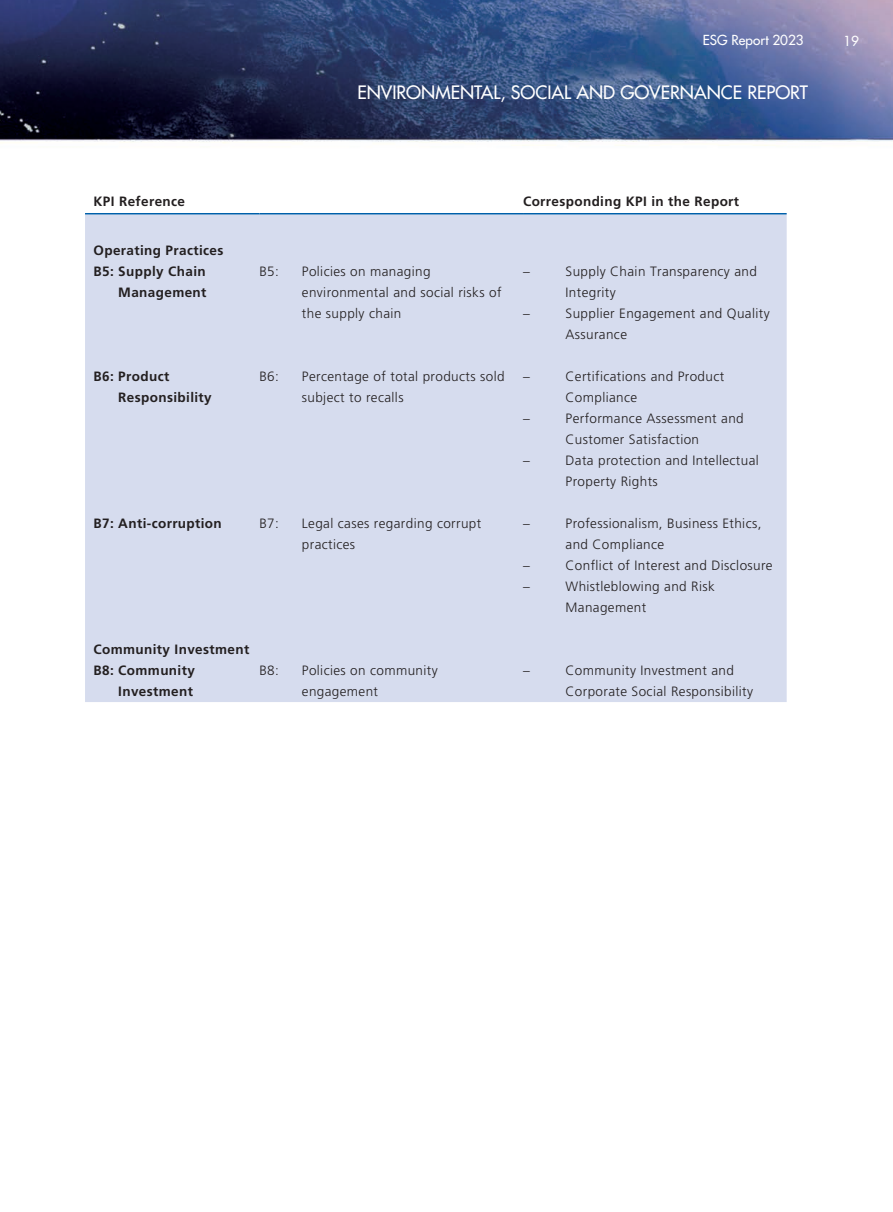
<style>
.page{position:relative;width:893px;height:1212px;background:#fff}
.page>*{position:absolute;margin:0;border:0;box-sizing:border-box;transform-origin:0 0}
.t1{font:500 18px "Futura Std";color:#fff}
._00_Body_text{font:300 13.5px/21px "Frutiger LT Std";letter-spacing:.03em;color:#231f20}
._50_Table_Body{font:300 13.5px/21px "Frutiger LT Std";letter-spacing:.03em;color:#231f20}
._50_Table_Body-2{font:700 13.5px/21px "Frutiger LT Std";letter-spacing:.03em;color:#231f20;text-align:right}
.t2{font:500 13.5px "Futura Std";color:#fff}
</style>
<div class="page">
<img style="left:0;top:0;width:893px;height:146px">
<div style="left:85px;top:214px;width:702px;height:488px;background:#d6dcee"></div>
<hr style="left:85px;top:213px;width:174px;height:1px;background:#0060aa">
<hr style="left:259px;top:213px;width:264px;height:1px;background:#0060aa">
<hr style="left:523px;top:213px;width:264px;height:1px;background:#0060aa">
<p class="t2" style="left:703px;top:32px;width:102px">ESG Report 2023</p>
<p class="t2" style="left:843px;top:33px;width:17px">19</p>
<h1 class="t1" style="left:357px;top:81px;width:452px">ENVIRONMENTAL, SOCIAL AND GOVERNANCE REPORT</h1>
<p class="_50_Table_Body-2" style="left:94px;top:191px;width:93px">KPI Reference</p>
<p class="_50_Table_Body-2" style="left:523px;top:191px;width:218px">Corresponding KPI in the Report</p>
<p class="_50_Table_Body-2" style="left:94px;top:240px;width:131px">Operating Practices</p>
<p class="_50_Table_Body-2" style="left:94px;top:261px;width:114px">B5: Supply Chain<br>Management</p>
<p class="_50_Table_Body" style="left:259px;top:261px;width:21px">B5:</p>
<p class="_50_Table_Body" style="left:302px;top:261px;width:201px">Policies on managing environmental and social risks of the supply chain</p>
<p class="_00_Body_text" style="left:523px;top:261px;width:8px">–</p>
<p class="_00_Body_text" style="left:566px;top:261px;width:193px">Supply Chain Transparency and<br>Integrity</p>
<p class="_00_Body_text" style="left:523px;top:303px;width:8px">–</p>
<p class="_00_Body_text" style="left:566px;top:303px;width:206px">Supplier Engagement and Quality<br>Assurance</p>
<p class="_50_Table_Body-2" style="left:118px;top:366px;width:95px;text-align:left;text-indent:-25px">B6: Product<br>Responsibility</p>
<p class="_50_Table_Body" style="left:259px;top:366px;width:21px">B6:</p>
<p class="_50_Table_Body" style="left:302px;top:366px;width:204px">Percentage of total products sold subject to recalls</p>
<p class="_00_Body_text" style="left:523px;top:366px;width:8px">–</p>
<p class="_00_Body_text" style="left:566px;top:366px;width:160px">Certifications and Product<br>Compliance</p>
<p class="_00_Body_text" style="left:523px;top:408px;width:8px">–</p>
<p class="_00_Body_text" style="left:566px;top:408px;width:180px">Performance Assessment and<br>Customer Satisfaction</p>
<p class="_00_Body_text" style="left:523px;top:450px;width:8px">–</p>
<p class="_00_Body_text" style="left:566px;top:450px;width:195px">Data protection and Intellectual<br>Property Rights</p>
<p class="_50_Table_Body-2" style="left:94px;top:513px;width:130px">B7: Anti-corruption</p>
<p class="_50_Table_Body" style="left:259px;top:513px;width:21px">B7:</p>
<p class="_50_Table_Body" style="left:302px;top:513px;width:181px">Legal cases regarding corrupt practices</p>
<p class="_00_Body_text" style="left:523px;top:513px;width:8px">–</p>
<p class="_00_Body_text" style="left:566px;top:513px;width:197px">Professionalism, Business Ethics, and Compliance</p>
<p class="_00_Body_text" style="left:523px;top:555px;width:8px">–</p>
<p class="_00_Body_text" style="left:566px;top:555px;width:209px">Conflict of Interest and Disclosure</p>
<p class="_00_Body_text" style="left:523px;top:576px;width:8px">–</p>
<p class="_00_Body_text" style="left:566px;top:576px;width:151px">Whistleblowing and Risk<br>Management</p>
<p class="_50_Table_Body-2" style="left:94px;top:639px;width:157px">Community Investment</p>
<p class="_50_Table_Body-2" style="left:94px;top:660px;width:103px">B8: Community<br>Investment</p>
<p class="_50_Table_Body" style="left:259px;top:660px;width:21px">B8:</p>
<p class="_50_Table_Body" style="left:302px;top:660px;width:137px">Policies on community engagement</p>
<p class="_00_Body_text" style="left:523px;top:660px;width:8px">–</p>
<p class="_00_Body_text" style="left:566px;top:660px;width:189px">Community Investment and<br>Corporate Social Responsibility</p>
</div>
